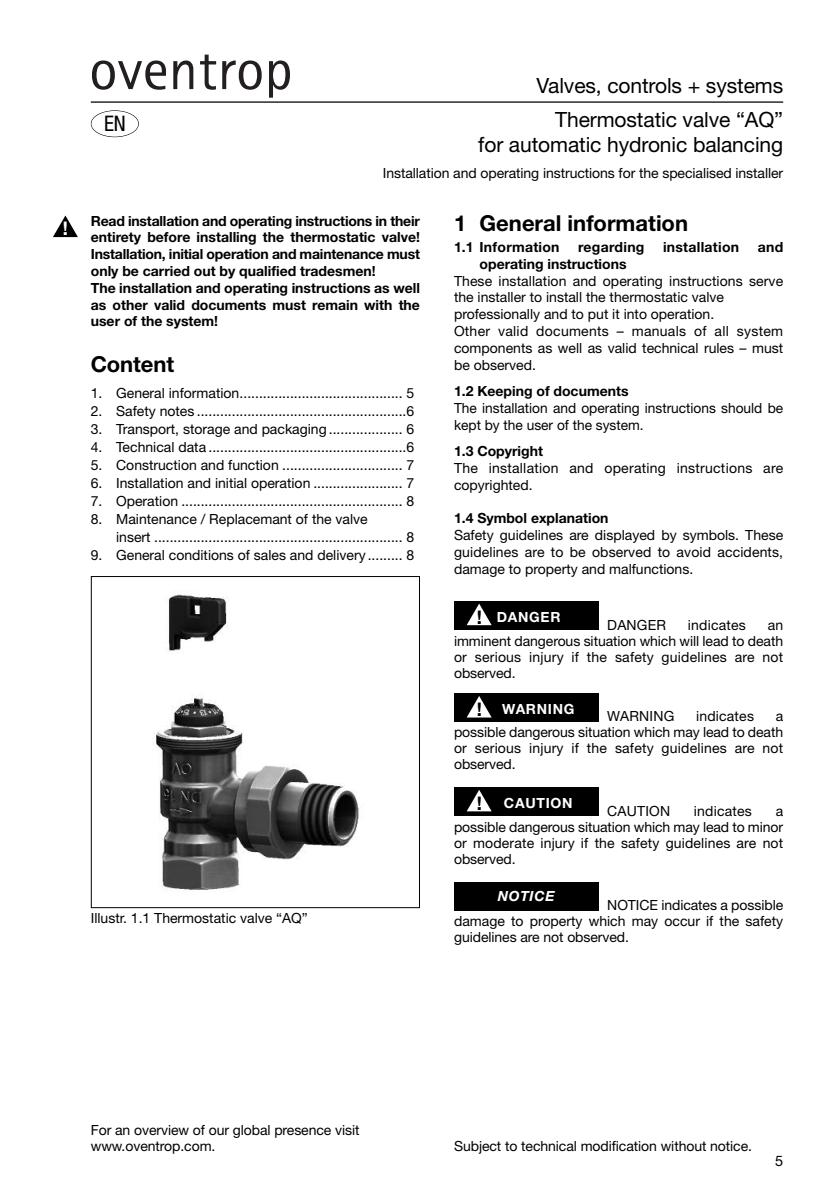
<style>
.page{position:relative;width:840px;height:1191px;background:#fff}
.page>*{position:absolute;margin:0;border:0;box-sizing:border-box;transform-origin:0 0}
.t1{font:700 22px "Helvetica Neue";color:#000}
.t2{font:condensed 21.4px "Helvetica Neue";color:#000}
.t3{font:21px/33.8px "Helvetica Neue";letter-spacing:-.005em;color:#000;text-align:right}
.t4{font:700 18.8px "Helvetica Neue";color:#fff}
.t5{font:700 18.8px "Helvetica Neue";color:#000}
.t6{font:14.4px "Helvetica Neue";color:#000}
.t7{font:14px/16px "Helvetica Neue";color:#000;text-align:justify}
.t8{font:700 14px/16.8px "Helvetica Neue";color:#000}
.t9{font:14px/16.8px "Helvetica Neue";letter-spacing:.02em;color:#000}
.t10{font:700 14px "Helvetica Neue";letter-spacing:.02em;color:#000}
.t11{font:700 14px "Helvetica Neue";letter-spacing:.05em;color:#fff}
.t12{font:italic 700 14px "Helvetica Neue";letter-spacing:.05em;color:#fff}
.s1{font-size:18.8px;color:#000}
</style>
<div class="page">
<div style="left:91px;top:110px;width:48px;height:27px;border:1px solid #000;border-radius:50%"></div>
<svg style="left:53px;top:215px;width:25px;height:22px"></svg>
<div style="left:454px;top:601px;width:144px;height:28px;background:#000"></div>
<div style="left:454px;top:882px;width:144px;height:28px;background:#000"></div>
<svg style="left:466px;top:603px;width:25px;height:22px"></svg>
<div style="left:454px;top:693px;width:144px;height:29px;background:#000"></div>
<svg style="left:467px;top:696px;width:24px;height:21px"></svg>
<div style="left:454px;top:787px;width:144px;height:28px;background:#000"></div>
<svg style="left:467px;top:790px;width:24px;height:21px"></svg>
<img style="left:153px;top:594px;width:206px;height:296px">
<div style="left:91px;top:576px;width:329px;height:332px;border:1px solid #000"></div>
<svg style="left:92px;top:55px;width:198px;height:43px"></svg>
<hr style="left:91px;top:101px;width:691px;height:2px;background:#000">
<h3 class="t4" style="left:63px;top:222px;width:7px">!</h3>
<h2 class="t2" style="left:104px;top:116px;width:23px">EN</h2>
<h3 class="t3" style="left:536px;top:71px;width:248px">Valves, controls + systems<br>Thermostatic valve “AQ”</h3>
<h3 class="t3" style="left:478px;top:130px;width:306px">for automatic hydronic balancing</h3>
<p class="t7" style="left:382px;top:166px;width:401px">Installation and operating instructions for the specialised installer</p>
<p class="t8" style="left:91px;top:213px;width:330px">Read installation and operating instructions in their entirety before installing the thermostatic valve!<br>Installation, initial operation and maintenance must only be carried out by qualified tradesmen!<br>The installation and operating instructions as well as other valid documents must remain with the user of the system!</p>
<h1 class="t1" style="left:91px;top:356px;width:85px">Content</h1>
<p class="t7" style="left:91px;top:387px;width:325px">1. General information.......................................... 5</p>
<p class="t7" style="left:91px;top:405px;width:325px">2. Safety notes ......................................................6</p>
<p class="t7" style="left:91px;top:423px;width:325px">3. Transport, storage and packaging ................... 6</p>
<p class="t7" style="left:91px;top:441px;width:325px">4. Technical data ...................................................6</p>
<p class="t7" style="left:91px;top:459px;width:325px">5. Construction and function ............................... 7</p>
<p class="t7" style="left:91px;top:477px;width:325px">6. Installation and initial operation ....................... 7</p>
<p class="t7" style="left:91px;top:495px;width:325px">7. Operation ......................................................... 8</p>
<p class="t7" style="left:116px;top:512px;width:299px;line-height:18px;text-indent:-25px">8. Maintenance / Replacemant of the valve<br>insert ................................................................ 8</p>
<p class="t7" style="left:91px;top:549px;width:325px">9. General conditions of sales and delivery ......... 8</p>
<p class="t7" style="left:91px;top:911px;width:218px">Illustr. 1.1 Thermostatic valve “AQ”</p>
<h1 class="t1" style="left:454px;top:216px;width:235px">1 General information</h1>
<p class="t10" style="left:454px;top:242px;width:107px">1.1 Information</p>
<p class="t10" style="left:578px;top:242px;width:68px">regarding</p>
<p class="t10" style="left:662px;top:242px;width:78px">installation</p>
<p class="t8" style="left:757px;top:240px;width:27px">and</p>
<p class="t8" style="left:479px;top:257px;width:148px">operating instructions</p>
<p class="t7" style="left:454px;top:274px;width:330px;line-height:16.8px;text-align:left">These installation and operating instructions serve the installer to install the thermostatic valve professionally and to put it into operation.<br>Other valid documents – manuals of all system components as well as valid technical rules – must be observed.</p>
<p class="t8" style="left:454px;top:384px;width:176px">1.2 Keeping of documents</p>
<p class="t7" style="left:454px;top:401px;width:330px;line-height:16.8px">The installation and operating instructions should be kept by the user of the system.</p>
<p class="t8" style="left:454px;top:444px;width:90px">1.3 Copyright</p>
<p class="t9" style="left:454px;top:461px;width:330px">The installation and operating instructions are copyrighted.</p>
<p class="t8" style="left:454px;top:511px;width:156px">1.4 Symbol explanation</p>
<p class="t7" style="left:454px;top:528px;width:330px;line-height:16.8px">Safety guidelines are displayed by symbols. These guidelines are to be observed to avoid accidents, damage to property and malfunctions.</p>
<h3 class="t5" style="left:476px;top:610px;width:7px">!</h3>
<p class="t11" style="left:496px;top:612px;width:65px">DANGER</p>
<p class="t7" style="left:607px;top:618px;width:60px">DANGER</p>
<p class="t7" style="left:687px;top:618px;width:59px">indicates</p>
<p class="t7" style="left:454px;top:618px;width:330px;text-indent:313px">an imminent dangerous situation which will lead to death or serious injury if the safety guidelines are not observed.</p>
<p class="t7" style="left:607px;top:710px;width:68px">WARNING</p>
<p class="t7" style="left:695px;top:710px;width:59px">indicates</p>
<p class="t11" style="left:476px;top:704px;width:99px"><span class="s1">!</span> WARNING</p>
<p class="t7" style="left:454px;top:710px;width:330px;text-indent:321px">a possible dangerous situation which may lead to death or serious injury if the safety guidelines are not observed.</p>
<p class="t11" style="left:476px;top:798px;width:97px"><span class="s1">!</span> CAUTION</p>
<p class="t7" style="left:607px;top:804px;width:64px">CAUTION</p>
<p class="t7" style="left:693px;top:804px;width:59px">indicates</p>
<p class="t7" style="left:454px;top:804px;width:330px;text-indent:321px">a possible dangerous situation which may lead to minor or moderate injury if the safety guidelines are not observed.</p>
<p class="t12" style="left:497px;top:891px;width:59px">NOTICE</p>
<p class="t7" style="left:454px;top:898px;width:330px;text-indent:153px">NOTICE indicates a possible damage to property which may occur if the safety guidelines are not observed.</p>
<p class="t7" style="left:91px;top:1123px;width:270px;line-height:15.4px">For an overview of our global presence visit www.oventrop.com.</p>
<p class="t7" style="left:454px;top:1139px;width:299px">Subject to technical modification without notice.</p>
<p class="t6" style="left:774px;top:1155px;width:10px">5</p>
</div>
